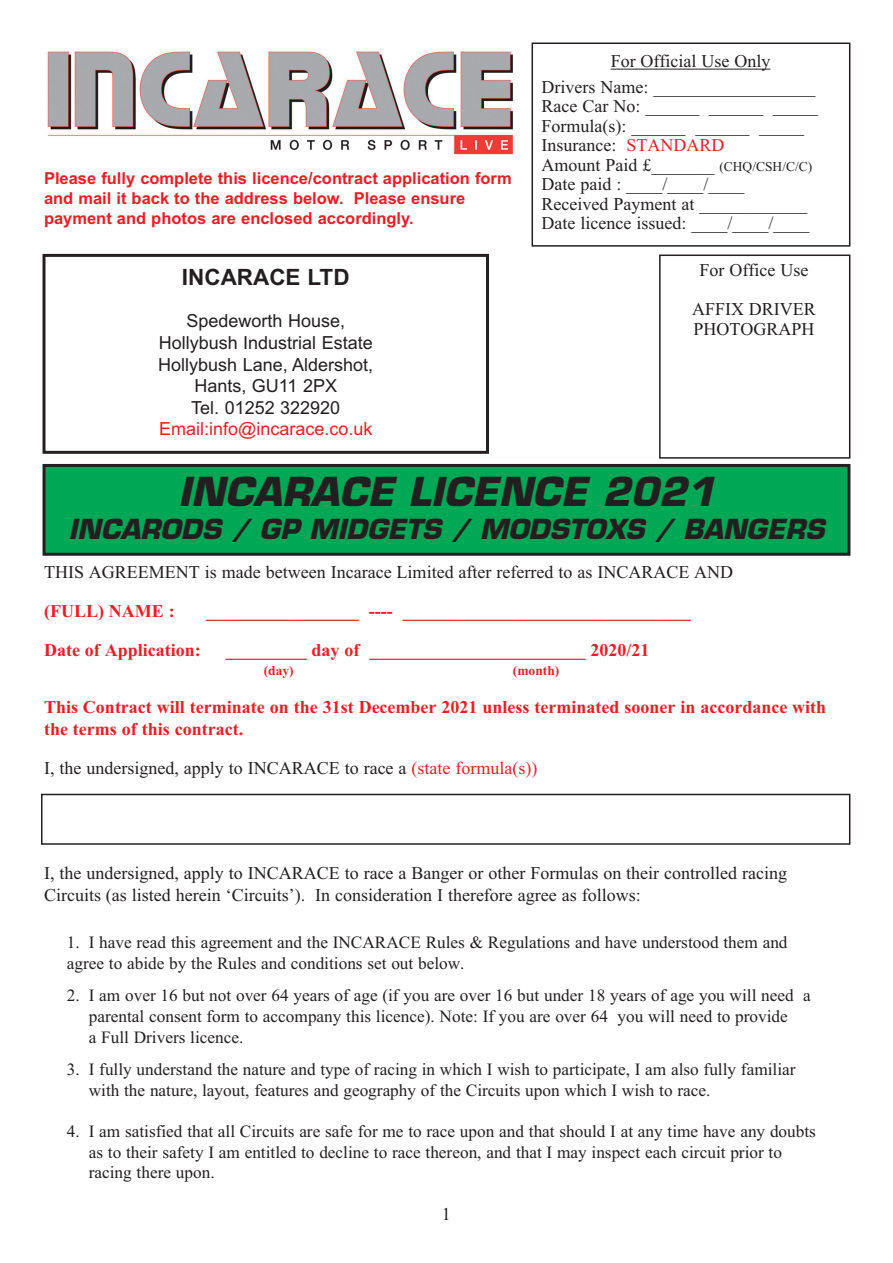
<style>
.page{position:relative;width:893px;height:1263px;background:#fff}
.page>*{position:absolute;margin:0;border:0;box-sizing:border-box;transform-origin:0 0}
.t1{font:italic 700 39px "Eurostile";color:#231f20}
.t2{font:italic 700 27px "Eurostile";color:#231f20}
.t3{font:700 22.5px "Arial";color:#231f20}
.t4{font:18px/19.5px "Times New Roman";color:#231f20}
.t5{font:18px/21.6px "Times New Roman PS Bold MT OTF";color:#ee1d23}
.t6{font:18px/21.6px "Arial";color:#231f20;text-align:center}
.t7{font:18px "Arial";color:#ee1d23}
.t8{font:17.25px/20.7px "Times New Roman";color:#231f20}
.t9{font:700 16.5px/19.8px "Arial";color:#ee1d23}
.t10{font:13.5px "Times New Roman PS Bold MT OTF";color:#ee1d23}
.s1{color:#ee1d23}
.s2{font-size:13.5px}
.s3{font-family:"Times"}
</style>
<div class="page">
<div style="left:41px;top:794px;width:809px;height:51px;border:2px solid #231f20"></div>
<div style="left:44px;top:465px;width:805px;height:89px;background:#00a754"></div>
<div style="left:43px;top:464px;width:807px;height:92px;border:3px solid #231f20"></div>
<svg style="left:531px;top:42px;width:320px;height:417px"></svg>
<hr style="left:611px;top:69px;width:159px;height:1px;background:#231f20">
<div style="left:43px;top:254px;width:446px;height:200px;border:3px solid #231f20"></div>
<img style="left:48px;top:51px;width:465px;height:103px">
<p class="t9" style="left:44px;top:170px;width:469px">Please fully complete this licence/contract application form and mail it back to the address below. Please ensure payment and photos are enclosed accordingly.</p>
<h3 class="t3" style="left:182px;top:269px;width:169px">INCARACE LTD</h3>
<p class="t6" style="left:158px;top:310px;width:217px">Spedeworth House,<br>Hollybush Industrial Estate<br>Hollybush Lane, Aldershot,<br>Hants, GU11 2PX<br>Tel. 01252 322920</p>
<p class="t7" style="left:159px;top:419px;width:215px">Email:info@incarace.co.uk</p>
<p class="t4" style="left:541px;top:50px;width:275px;line-height:25.5px;text-indent:69px">For Official Use Only<br>Drivers Name: __________________</p>
<p class="t4" style="left:541px;top:98px;width:278px">Race Car No: ______ ______ _____<br>Formula(s): ______ ______ _____<br>Insurance: <span class="s1">STANDARD<br></span>Amount Paid £_______ <span class="s2">(CHQ/CSH/C/C)<br></span>Date paid : ____/____/____<br>Received Payment at ____________<br>Date licence issued: ____/____/____</p>
<p class="t4" style="left:692px;top:252px;width:125px;line-height:39px;text-align:center">For Office Use<br>AFFIX DRIVER</p>
<p class="t4" style="left:693px;top:321px;width:122px">PHOTOGRAPH</p>
<h1 class="t1" style="left:178px;top:477px;width:546px">INCARACE LICENCE 2021</h1>
<h2 class="t2" style="left:69px;top:519px;width:763px">INCARODS / GP MIDGETS / MODSTOXS / BANGERS</h2>
<p class="t4" style="left:44px;top:564px;width:691px">THIS AGREEMENT is made between Incarace Limited after referred to as INCARACE AND</p>
<p class="t5" style="left:44px;top:602px;width:132px">(FULL) NAME :</p>
<p class="t5" style="left:206px;top:602px;width:486px">_________________ ---- ________________________________</p>
<p class="t5" style="left:44px;top:641px;width:158px">Date of Application:</p>
<p class="t5" style="left:226px;top:641px;width:425px">_________ day of ________________________ 2020/21</p>
<p class="t10" style="left:264px;top:666px;width:31px">(day)</p>
<p class="t10" style="left:513px;top:666px;width:48px">(month)</p>
<p class="t5" style="left:44px;top:699px;width:784px">This Contract will terminate on the 31st December 2021 unless terminated sooner in accordance with the terms of this contract.</p>
<p class="t4" style="left:44px;top:760px;width:495px">I, the undersigned, apply to INCARACE to race a <span class="s1">(state formula(s))</span></p>
<p class="t4" style="left:44px;top:864px;width:745px;line-height:21.6px">I, the undersigned, apply to INCARACE to race a Banger or other Formulas on their controlled racing<br>Circuits (as listed herein <span class="s3">‘</span>Circuits<span class="s3">’</span>). In consideration I therefore agree as follows:</p>
<p class="t8" style="left:67px;top:934px;width:722px">1. I have read this agreement and the INCARACE Rules &amp; Regulations and have understood them and agree to abide by the Rules and conditions set out below.</p>
<p class="t8" style="left:89px;top:987px;width:724px;text-indent:-22px">2. I am over 16 but not over 64 years of age (if you are over 16 but under 18 years of age you will need a parental consent form to accompany this licence). Note: If you are over 64 you will need to provide<br>a Full Drivers licence.</p>
<p class="t8" style="left:89px;top:1060px;width:708px;text-indent:-22px">3. I fully understand the nature and type of racing in which I wish to participate, I am also fully familiar with the nature, layout, features and geography of the Circuits upon which I wish to race.</p>
<p class="t8" style="left:89px;top:1122px;width:729px;text-indent:-22px">4. I am satisfied that all Circuits are safe for me to race upon and that should I at any time have any doubts as to their safety I am entitled to decline to race thereon, and that I may inspect each circuit prior to racing there upon.</p>
<p class="t4" style="left:442px;top:1206px;width:10px">1</p>
</div>
